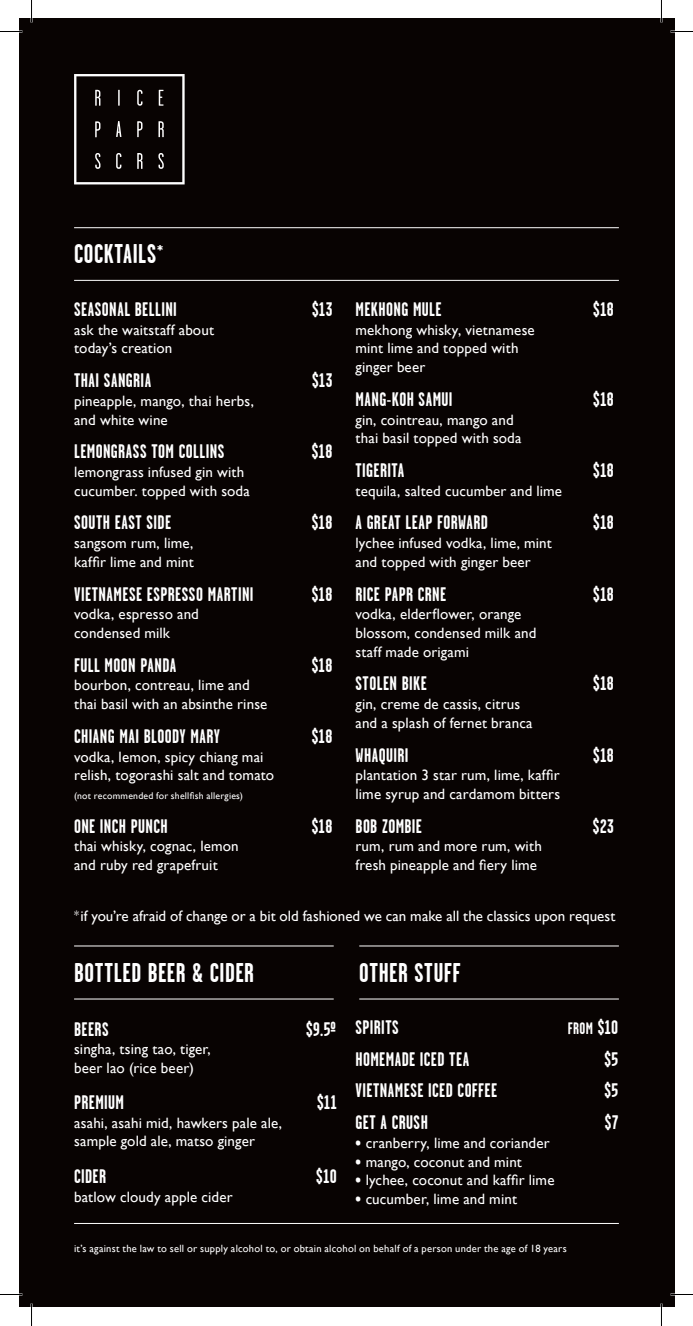
<style>
.page{position:relative;width:693px;height:1326px;background:#fff}
.page>*{position:absolute;margin:0;border:0;box-sizing:border-box;transform-origin:0 0}
.t1{font:700 27px "Garage Gothic";letter-spacing:.02em;color:#fff}
.t2{font:700 19.5px "Garage Gothic";letter-spacing:.025em;color:#fff}
.t3{font:700 16.5px "Garage Gothic";color:#fff}
.t4{font:15px/18.8px "Gill Sans";letter-spacing:.01em;color:#fff}
.t5{font:10.5px "Gill Sans";letter-spacing:.02em;color:#fff}
.t6{font:9.75px "Gill Sans";letter-spacing:.025em;color:#fff}
.s1{font-size:21px}
.s2{font-size:12px}
.s3{font-size:37.5px}
.s4{font-size:19.5px}
.s5{font-family:"Garage Gothic";font-weight:700;font-size:19.5px}
</style>
<div class="page">
<div style="left:19px;top:19px;width:655px;height:1288px;background:#080302"></div>
<svg style="left:74px;top:74px;width:110px;height:110px"></svg>
<hr style="left:74px;top:227px;width:544px;height:1px;background:#fff">
<hr style="left:74px;top:280px;width:544px;height:1px;background:#fff">
<hr style="left:74px;top:999px;width:259px;height:1px;background:#fff">
<hr style="left:359px;top:999px;width:259px;height:1px;background:#fff">
<hr style="left:74px;top:946px;width:259px;height:1px;background:#fff">
<hr style="left:359px;top:946px;width:259px;height:1px;background:#fff">
<hr style="left:74px;top:1223px;width:544px;height:1px;background:#fff">
<hr style="left:0;top:1293px;width:22px;height:2px;background:#fff">
<hr style="left:670px;top:1293px;width:22px;height:2px;background:#fff">
<hr style="left:660px;top:0;width:2px;height:23px;background:#fff">
<hr style="left:660px;top:1303px;width:2px;height:23px;background:#fff">
<svg style="left:0;top:31px;width:19px;height:1px"></svg>
<svg style="left:670px;top:31px;width:22px;height:1px"></svg>
<svg style="left:0;top:1294px;width:22px;height:1px"></svg>
<svg style="left:670px;top:1294px;width:22px;height:1px"></svg>
<svg style="left:31px;top:0;width:1px;height:23px"></svg>
<svg style="left:31px;top:1303px;width:1px;height:23px"></svg>
<svg style="left:661px;top:0;width:1px;height:23px"></svg>
<svg style="left:661px;top:1303px;width:1px;height:23px"></svg>
<h1 class="t1" style="left:74px;top:240px;width:91px">COCKTAILS<span class="s1">*</span></h1>
<h2 class="t2" style="left:74px;top:299px;width:104px">SEASONAL BELLINI</h2>
<h2 class="t2" style="left:312px;top:299px;width:22px">$13</h2>
<p class="t4" style="left:74px;top:320px;width:141px">ask the waitstaff about today’s creation</p>
<h2 class="t2" style="left:74px;top:370px;width:79px">THAI SANGRIA</h2>
<h2 class="t2" style="left:312px;top:370px;width:22px">$13</h2>
<p class="t4" style="left:74px;top:391px;width:181px">pineapple, mango, thai herbs, and white wine</p>
<h2 class="t2" style="left:74px;top:441px;width:152px">LEMONGRASS TOM COLLINS</h2>
<h2 class="t2" style="left:311px;top:441px;width:22px">$18</h2>
<p class="t4" style="left:74px;top:462px;width:177px">lemongrass infused gin with cucumber. topped with soda</p>
<h2 class="t2" style="left:74px;top:512px;width:98px">SOUTH EAST SIDE</h2>
<h2 class="t2" style="left:311px;top:512px;width:22px">$18</h2>
<p class="t4" style="left:74px;top:533px;width:121px">sangsom rum, lime, kaffir lime and mint</p>
<h2 class="t2" style="left:74px;top:583px;width:181px">VIETNAMESE ESPRESSO MARTINI</h2>
<h2 class="t2" style="left:311px;top:583px;width:22px">$18</h2>
<p class="t4" style="left:74px;top:605px;width:126px">vodka, espresso and condensed milk</p>
<h2 class="t2" style="left:74px;top:654px;width:104px">FULL MOON PANDA</h2>
<h2 class="t2" style="left:311px;top:654px;width:22px">$18</h2>
<p class="t4" style="left:74px;top:676px;width:195px">bourbon, contreau, lime and thai basil with an absinthe rinse</p>
<h2 class="t2" style="left:74px;top:726px;width:147px">CHIANG MAI BLOODY MARY</h2>
<h2 class="t2" style="left:311px;top:726px;width:22px">$18</h2>
<p class="t4" style="left:74px;top:747px;width:201px">vodka, lemon, spicy chiang mai relish, togorashi salt and tomato</p>
<p class="t6" style="left:74px;top:790px;width:170px">(not recommended for shellfish allergies)</p>
<h2 class="t2" style="left:74px;top:815px;width:95px">ONE INCH PUNCH</h2>
<h2 class="t2" style="left:311px;top:815px;width:22px">$18</h2>
<p class="t4" style="left:74px;top:837px;width:166px">thai whisky, cognac, lemon and ruby red grapefruit</p>
<h2 class="t2" style="left:355px;top:299px;width:88px">MEKHONG MULE</h2>
<h2 class="t2" style="left:593px;top:299px;width:22px">$18</h2>
<p class="t4" style="left:355px;top:320px;width:180px">mekhong whisky, vietnamese mint lime and topped with ginger beer</p>
<h2 class="t2" style="left:355px;top:389px;width:99px">MANG-KOH SAMUI</h2>
<h2 class="t2" style="left:593px;top:389px;width:22px">$18</h2>
<p class="t4" style="left:355px;top:410px;width:167px">gin, cointreau, mango and thai basil topped with soda</p>
<h2 class="t2" style="left:355px;top:460px;width:50px">TIGERITA</h2>
<h2 class="t2" style="left:593px;top:460px;width:22px">$18</h2>
<p class="t4" style="left:355px;top:481px;width:208px">tequila, salted cucumber and lime</p>
<h2 class="t2" style="left:355px;top:512px;width:134px">A GREAT LEAP FORWARD</h2>
<h2 class="t2" style="left:593px;top:512px;width:22px">$18</h2>
<p class="t4" style="left:355px;top:533px;width:198px">lychee infused vodka, lime, mint and topped with ginger beer</p>
<h2 class="t2" style="left:355px;top:583px;width:92px">RICE PAPR CRNE</h2>
<h2 class="t2" style="left:593px;top:583px;width:22px">$18</h2>
<p class="t4" style="left:355px;top:605px;width:182px">vodka, elderflower, orange blossom, condensed milk and staff made origami</p>
<h2 class="t2" style="left:355px;top:673px;width:73px">STOLEN BIKE</h2>
<h2 class="t2" style="left:593px;top:673px;width:22px">$18</h2>
<p class="t4" style="left:355px;top:695px;width:178px">gin, creme de cassis, citrus and a splash of fernet branca</p>
<h2 class="t2" style="left:355px;top:744px;width:54px">WHAQUIRI</h2>
<h2 class="t2" style="left:593px;top:744px;width:22px">$18</h2>
<p class="t4" style="left:355px;top:766px;width:206px">plantation 3 star rum, lime, kaffir lime syrup and cardamom bitters</p>
<h2 class="t2" style="left:355px;top:815px;width:68px">BOB ZOMBIE</h2>
<h2 class="t2" style="left:592px;top:815px;width:22px">$23</h2>
<p class="t4" style="left:355px;top:837px;width:188px">rum, rum and more rum, with fresh pineapple and fiery lime</p>
<p class="t4" style="left:74px;top:906px;width:542px"><span class="s2">*</span>if you’re afraid of change or a bit old fashioned we can make all the classics upon request</p>
<h1 class="t1" style="left:74px;top:958px;width:181px">BOTTLED BEER &amp; CIDER</h1>
<h1 class="t1" style="left:359px;top:958px;width:103px">OTHER STUFF</h1>
<h2 class="t2" style="left:74px;top:1018px;width:36px">BEERS</h2>
<h2 class="t2" style="left:306px;top:1018px;width:32px">$9.5<span class="s3">º</span></h2>
<p class="t4" style="left:74px;top:1040px;width:138px">singha, tsing tao, tiger, beer lao (rice beer)</p>
<h2 class="t2" style="left:74px;top:1091px;width:51px">PREMIUM</h2>
<h2 class="t2" style="left:317px;top:1091px;width:21px">$11</h2>
<p class="t4" style="left:74px;top:1113px;width:209px">asahi, asahi mid, hawkers pale ale, sample gold ale, matso ginger</p>
<h2 class="t2" style="left:74px;top:1166px;width:33px">CIDER</h2>
<h2 class="t2" style="left:316px;top:1166px;width:22px">$10</h2>
<p class="t4" style="left:74px;top:1187px;width:160px">batlow cloudy apple cider</p>
<h2 class="t2" style="left:355px;top:1017px;width:45px">SPIRITS</h2>
<p class="t3" style="left:567px;top:1020px;width:52px">FROM <span class="s4">$10</span></p>
<h2 class="t2" style="left:355px;top:1049px;width:115px">HOMEMADE ICED TEA</h2>
<h2 class="t2" style="left:604px;top:1049px;width:15px">$5</h2>
<h2 class="t2" style="left:355px;top:1080px;width:143px">VIETNAMESE ICED COFFEE</h2>
<h2 class="t2" style="left:604px;top:1080px;width:15px">$5</h2>
<h2 class="t2" style="left:355px;top:1112px;width:74px">GET A CRUSH</h2>
<h2 class="t2" style="left:604px;top:1112px;width:15px">$7</h2>
<p class="t4" style="left:355px;top:1133px;width:195px"><span class="s5">•</span> cranberry, lime and coriander</p>
<p class="t4" style="left:355px;top:1152px;width:168px"><span class="s5">•</span> mango, coconut and mint</p>
<p class="t4" style="left:355px;top:1171px;width:200px"><span class="s5">•</span> lychee, coconut and kaffir lime</p>
<p class="t4" style="left:355px;top:1189px;width:163px"><span class="s5">•</span> cucumber, lime and mint</p>
<p class="t5" style="left:74px;top:1242px;width:494px">it’s against the law to sell or supply alcohol to, or obtain alcohol on behalf of a person under the age of 18 years</p>
</div>
